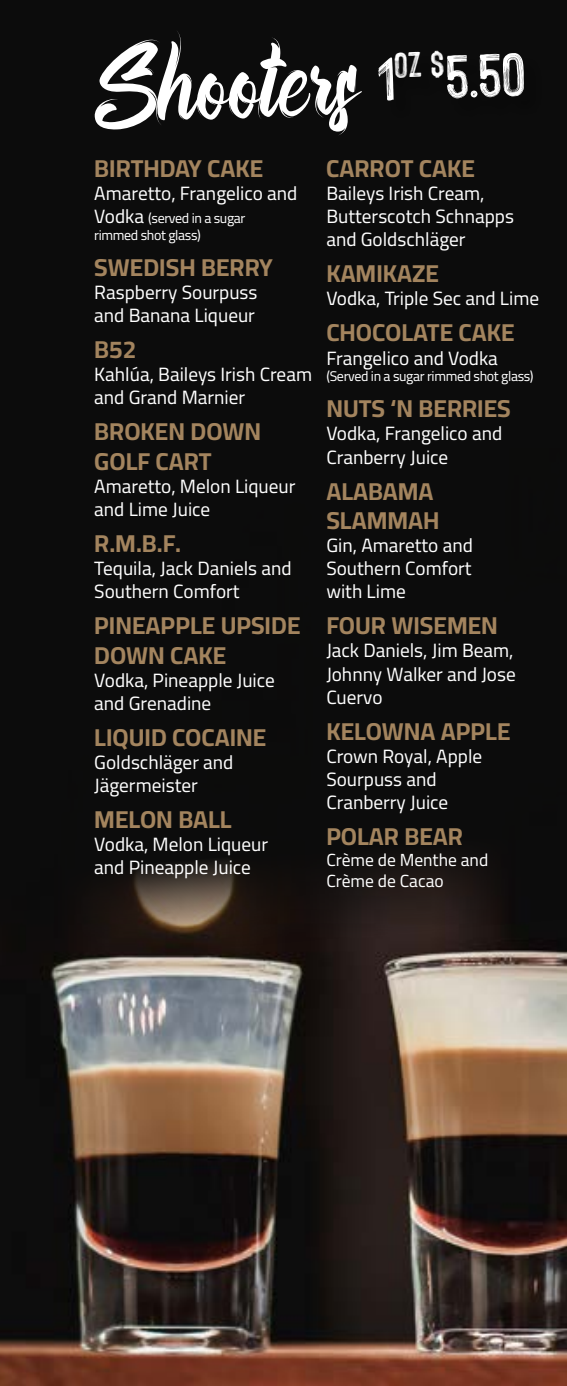
<style>
.page{position:relative;width:567px;height:1386px;background:#fff}
.page>*{position:absolute;margin:0;border:0;box-sizing:border-box;transform-origin:0 0}
.t1{font:117.77px "Bellsmore Brush";color:#fff}
.t2{font:38.85px "Hackney Personal Use Only";color:#fff}
.t3{font:700 24.5px/29.4px "Cairo";color:#a3845e}
.t4{font:19.25px/23.1px "Cairo";color:#fff}
.t5{font:17.5px/21px "Cairo";color:#fff}
.t6{font:14px/16.8px "Cairo";letter-spacing:-.025em;color:#fff}
.s1{font-family:"Hackney Personal Use Only";font-size:66.67px}
.s2{font-size:19.25px}
.s3{font-size:66.67px}
</style>
<div class="page">
<div style="left:0;top:0;width:567px;height:1189px;background:#0c0c0c"></div>
<img style="left:0;top:858px;width:567px;height:528px">
<h1 class="t1" style="left:90px;top:15px;width:436px;rotate:-2deg">Shooters <span class="s1">5.50</span></h1>
<p class="t3" style="left:94px;top:154px;width:171px">BIRTHDAY CAKE</p>
<p class="t4" style="left:94px;top:182px;width:205px">Amaretto, Frangelico and</p>
<p class="t6" style="left:94px;top:210px;width:153px"><span class="s2">Vodka</span> (served in a sugar rimmed shot glass)</p>
<p class="t3" style="left:94px;top:253px;width:180px">SWEDISH BERRY</p>
<p class="t4" style="left:94px;top:281px;width:165px">Raspberry Sourpuss and Banana Liqueur</p>
<p class="t3" style="left:94px;top:336px;width:44px">B52</p>
<p class="t4" style="left:94px;top:364px;width:219px">Kahlúa, Baileys Irish Cream and Grand Marnier</p>
<p class="t3" style="left:94px;top:418px;width:168px">BROKEN DOWN<br>GOLF CART</p>
<p class="t4" style="left:94px;top:475px;width:203px">Amaretto, Melon Liqueur and Lime Juice</p>
<p class="t3" style="left:94px;top:529px;width:88px">R.M.B.F.</p>
<p class="t4" style="left:94px;top:557px;width:199px">Tequila, Jack Daniels and<br>Southern Comfort</p>
<p class="t3" style="left:94px;top:612px;width:208px">PINEAPPLE UPSIDE<br>DOWN CAKE</p>
<p class="t4" style="left:94px;top:669px;width:182px">Vodka, Pineapple Juice and Grenadine</p>
<p class="t3" style="left:94px;top:723px;width:174px">LIQUID COCAINE</p>
<p class="t4" style="left:94px;top:751px;width:141px">Goldschläger and<br>Jägermeister</p>
<p class="t3" style="left:94px;top:805px;width:139px">MELON BALL</p>
<p class="t4" style="left:94px;top:833px;width:175px">Vodka, Melon Liqueur and Pineapple Juice</p>
<h2 class="t2" style="left:375px;top:45px;width:71px;rotate:-2deg"><span class="s3">1</span>oz $</h2>
<p class="t3" style="left:326px;top:154px;width:150px">CARROT CAKE</p>
<p class="t4" style="left:326px;top:182px;width:189px">Baileys Irish Cream,<br>Butterscotch Schnapps and Goldschläger</p>
<p class="t3" style="left:326px;top:260px;width:114px">KAMIKAZE</p>
<p class="t4" style="left:326px;top:288px;width:214px">Vodka, Triple Sec and Lime</p>
<p class="t3" style="left:326px;top:319px;width:190px">CHOCOLATE CAKE</p>
<p class="t4" style="left:326px;top:347px;width:173px">Frangelico and Vodka</p>
<p class="t6" style="left:326px;top:368px;width:209px">(Served in a sugar rimmed shot glass)</p>
<p class="t3" style="left:326px;top:395px;width:186px">NUTS ‘N BERRIES</p>
<p class="t4" style="left:326px;top:423px;width:177px">Vodka, Frangelico and<br>Cranberry Juice</p>
<p class="t3" style="left:326px;top:477px;width:115px">ALABAMA<br>SLAMMAH</p>
<p class="t4" style="left:326px;top:534px;width:148px;text-align:justify">Gin, Amaretto and Southern Comfort with Lime</p>
<p class="t3" style="left:326px;top:612px;width:173px">FOUR WISEMEN</p>
<p class="t4" style="left:326px;top:640px;width:191px;text-align:justify">Jack Daniels, Jim Beam, Johnny Walker and Jose Cuervo</p>
<p class="t3" style="left:326px;top:717px;width:186px">KELOWNA APPLE</p>
<p class="t4" style="left:326px;top:745px;width:157px">Crown Royal, Apple<br>Sourpuss and<br>Cranberry Juice</p>
<p class="t3" style="left:326px;top:822px;width:138px">POLAR BEAR</p>
<p class="t5" style="left:326px;top:850px;width:164px">Crème de Menthe and<br>Crème de Cacao</p>
</div>
